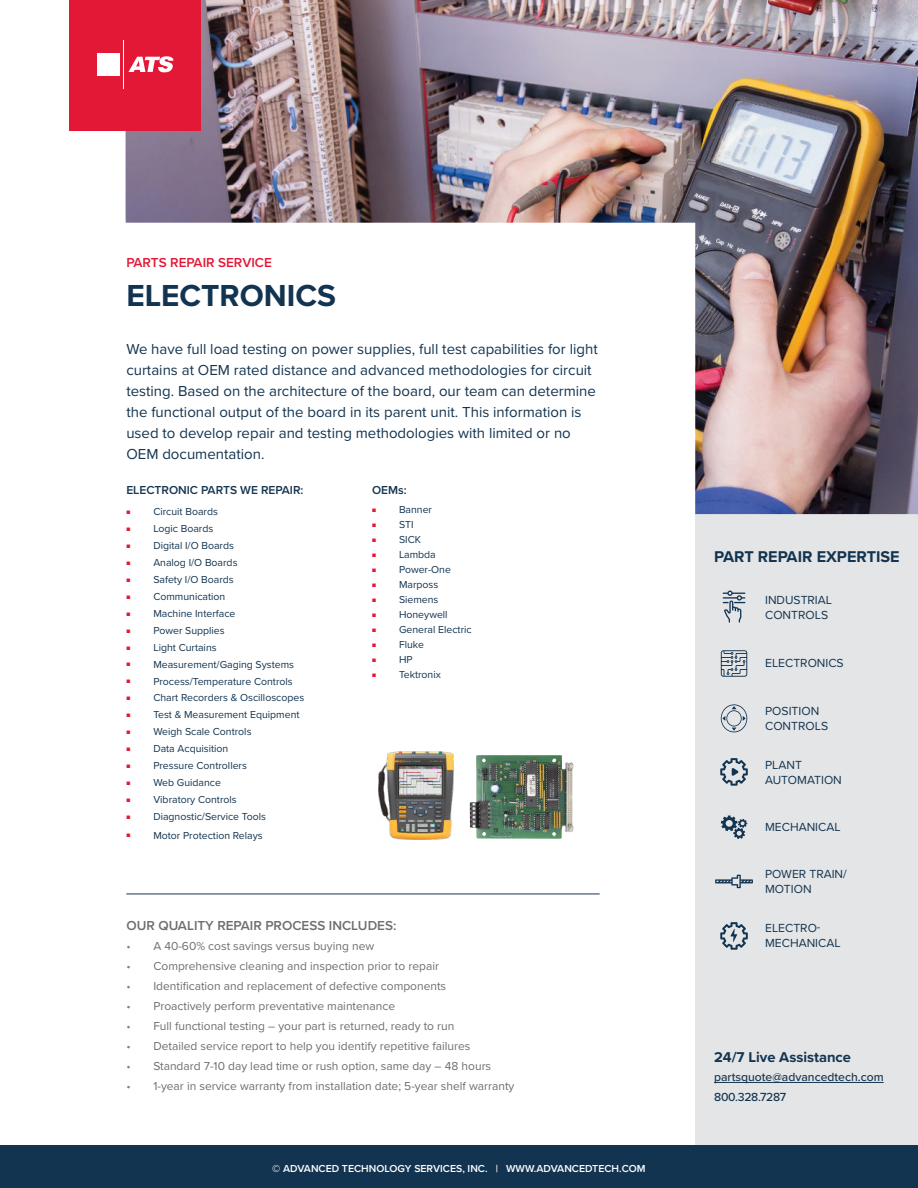
<style>
.page{position:relative;width:918px;height:1188px;background:#fff}
.page>*{position:absolute;margin:0;border:0;box-sizing:border-box;transform-origin:0 0}
.t1{font:700 31.5px "Proxima Nova";color:#133450}
.t2{font:700 16.2px "Proxima Nova";color:#133450}
.t3{font:15px/21px "Proxima Nova";color:#133450}
.t4{font:700 14.7px "Proxima Nova";color:#133450}
.t5{font:600 13.5px "Proxima Nova";color:#6d6e71}
.t6{font:600 13.5px "Proxima Nova";color:#e31837}
.t7{font:12.15px/14.5px "Proxima Nova";color:#133450}
.t8{font:500 12.15px/20.7px "Proxima Nova";color:#133450}
.t9{font:12px "Proxima Nova";color:#6d6e71}
.t10{font:600 12px "Proxima Nova";color:#133450}
.t11{font:10.5px "Proxima Nova";color:#133450}
.t12{font:600 10.5px "Proxima Nova";color:#fff}
.s1{font-family:"Proxima Nova Cond";font-size:6px;color:#e31837}
.s2{color:#808284}
</style>
<div class="page">
<div style="left:695px;top:495px;width:223px;height:693px;background:#e4e5e6"></div>
<img style="left:126px;top:0;width:792px;height:514px">
<div style="left:70px;top:0;width:131px;height:130px;background:#e31837"></div>
<svg style="left:128px;top:56px;width:46px;height:17px"></svg>
<div style="left:97px;top:53px;width:22px;height:22px;background:#fff"></div>
<hr style="left:124px;top:40px;width:1px;height:49px;background:#fff">
<svg style="left:721px;top:650px;width:26px;height:27px"></svg>
<svg style="left:723px;top:591px;width:22px;height:32px"></svg>
<svg style="left:721px;top:704px;width:26px;height:28px"></svg>
<svg style="left:721px;top:816px;width:26px;height:23px"></svg>
<svg style="left:715px;top:875px;width:38px;height:13px"></svg>
<svg style="left:720px;top:922px;width:28px;height:28px"></svg>
<svg style="left:720px;top:758px;width:28px;height:28px"></svg>
<div style="left:0;top:1145px;width:918px;height:43px;background:#133450"></div>
<hr style="left:126px;top:894px;width:474px;height:1px;background:#133450">
<img style="left:379px;top:751px;width:75px;height:89px">
<img style="left:470px;top:755px;width:104px;height:84px">
<hr style="left:714px;top:1082px;width:170px;height:1px;background:#133450">
<p class="t6" style="left:126px;top:257px;width:147px">PARTS REPAIR SERVICE</p>
<h1 class="t1" style="left:126px;top:283px;width:211px">ELECTRONICS</h1>
<p class="t3" style="left:126px;top:340px;width:473px">We have full load testing on power supplies, full test capabilities for light curtains at OEM rated distance and advanced methodologies for circuit testing. Based on the architecture of the board, our team can determine the functional output of the board in its parent unit. This information is used to develop repair and testing methodologies with limited or no OEM documentation.</p>
<p class="t10" style="left:126px;top:485px;width:179px">ELECTRONIC PARTS WE REPAIR:</p>
<p class="t11" style="left:126px;top:507px;width:93px"><span class="s1">■</span> Circuit Boards</p>
<p class="t11" style="left:126px;top:524px;width:88px"><span class="s1">■</span> Logic Boards</p>
<p class="t11" style="left:126px;top:541px;width:109px"><span class="s1">■</span> Digital I/O Boards</p>
<p class="t11" style="left:126px;top:558px;width:113px"><span class="s1">■</span> Analog I/O Boards</p>
<p class="t11" style="left:126px;top:575px;width:109px"><span class="s1">■</span> Safety I/O Boards</p>
<p class="t11" style="left:126px;top:592px;width:100px"><span class="s1">■</span> Communication</p>
<p class="t11" style="left:126px;top:609px;width:111px"><span class="s1">■</span> Machine Interface</p>
<p class="t11" style="left:126px;top:626px;width:100px"><span class="s1">■</span> Power Supplies</p>
<p class="t11" style="left:126px;top:643px;width:92px"><span class="s1">■</span> Light Curtains</p>
<p class="t11" style="left:126px;top:660px;width:169px"><span class="s1">■</span> Measurement/Gaging Systems</p>
<p class="t11" style="left:126px;top:677px;width:168px"><span class="s1">■</span> Process/Temperature Controls</p>
<p class="t11" style="left:126px;top:694px;width:179px"><span class="s1">■</span> Chart Recorders &amp; Oscilloscopes</p>
<p class="t11" style="left:126px;top:711px;width:175px"><span class="s1">■</span> Test &amp; Measurement Equipment</p>
<p class="t11" style="left:126px;top:727px;width:127px"><span class="s1">■</span> Weigh Scale Controls</p>
<p class="t11" style="left:126px;top:744px;width:103px"><span class="s1">■</span> Data Acquisition</p>
<p class="t11" style="left:126px;top:761px;width:122px"><span class="s1">■</span> Pressure Controllers</p>
<p class="t11" style="left:126px;top:778px;width:96px"><span class="s1">■</span> Web Guidance</p>
<p class="t11" style="left:126px;top:795px;width:112px"><span class="s1">■</span> Vibratory Controls</p>
<p class="t11" style="left:126px;top:812px;width:141px"><span class="s1">■</span> Diagnostic/Service Tools</p>
<p class="t11" style="left:126px;top:831px;width:138px"><span class="s1">■</span> Motor Protection Relays</p>
<p class="t10" style="left:372px;top:485px;width:36px">OEMs:</p>
<p class="t11" style="left:372px;top:506px;width:62px"><span class="s1">■</span> Banner</p>
<p class="t11" style="left:372px;top:520px;width:43px"><span class="s1">■</span> STI</p>
<p class="t11" style="left:372px;top:535px;width:51px"><span class="s1">■</span> SICK</p>
<p class="t11" style="left:372px;top:550px;width:65px"><span class="s1">■</span> Lambda</p>
<p class="t11" style="left:372px;top:565px;width:80px"><span class="s1">■</span> Power-One</p>
<p class="t11" style="left:372px;top:580px;width:68px"><span class="s1">■</span> Marposs</p>
<p class="t11" style="left:372px;top:595px;width:68px"><span class="s1">■</span> Siemens</p>
<p class="t11" style="left:372px;top:610px;width:77px"><span class="s1">■</span> Honeywell</p>
<p class="t11" style="left:372px;top:625px;width:101px"><span class="s1">■</span> General Electric</p>
<p class="t11" style="left:372px;top:640px;width:53px"><span class="s1">■</span> Fluke</p>
<p class="t11" style="left:372px;top:655px;width:42px"><span class="s1">■</span> HP</p>
<p class="t11" style="left:372px;top:670px;width:70px"><span class="s1">■</span> Tektronix</p>
<p class="t5" style="left:126px;top:919px;width:272px">OUR QUALITY REPAIR PROCESS INCLUDES:</p>
<p class="t9" style="left:126px;top:941px;width:249px"><span class="s2">•</span> A 40-60% cost savings versus buying new</p>
<p class="t9" style="left:126px;top:961px;width:314px"><span class="s2">•</span> Comprehensive cleaning and inspection prior to repair</p>
<p class="t9" style="left:126px;top:981px;width:321px"><span class="s2">•</span> Identification and replacement of defective components</p>
<p class="t9" style="left:126px;top:1001px;width:270px"><span class="s2">•</span> Proactively perform preventative maintenance</p>
<p class="t9" style="left:126px;top:1021px;width:330px"><span class="s2">•</span> Full functional testing – your part is returned, ready to run</p>
<p class="t9" style="left:126px;top:1041px;width:346px"><span class="s2">•</span> Detailed service report to help you identify repetitive failures</p>
<p class="t9" style="left:126px;top:1061px;width:366px"><span class="s2">•</span> Standard 7-10 day lead time or rush option, same day – 48 hours</p>
<p class="t9" style="left:126px;top:1081px;width:390px"><span class="s2">•</span> 1-year in service warranty from installation date; 5-year shelf warranty</p>
<p class="t12" style="left:272px;top:1164px;width:375px">© ADVANCED TECHNOLOGY SERVICES, INC. | WWW.ADVANCEDTECH.COM</p>
<h2 class="t2" style="left:714px;top:550px;width:187px">PART REPAIR EXPERTISE</h2>
<p class="t7" style="left:765px;top:593px;width:68px">INDUSTRIAL<br>CONTROLS</p>
<p class="t7" style="left:765px;top:656px;width:80px">ELECTRONICS</p>
<p class="t7" style="left:765px;top:704px;width:64px">POSITION<br>CONTROLS</p>
<p class="t7" style="left:765px;top:759px;width:78px">PLANT<br>AUTOMATION</p>
<p class="t7" style="left:765px;top:820px;width:77px">MECHANICAL</p>
<p class="t7" style="left:765px;top:867px;width:83px">POWER TRAIN/<br>MOTION</p>
<p class="t7" style="left:765px;top:922px;width:77px">ELECTRO-<br>MECHANICAL</p>
<h3 class="t4" style="left:714px;top:1051px;width:139px">24/7 Live Assistance</h3>
<p class="t8" style="left:714px;top:1067px;width:171px">partsquote@advancedtech.com<br>800.328.7287</p>
</div>
